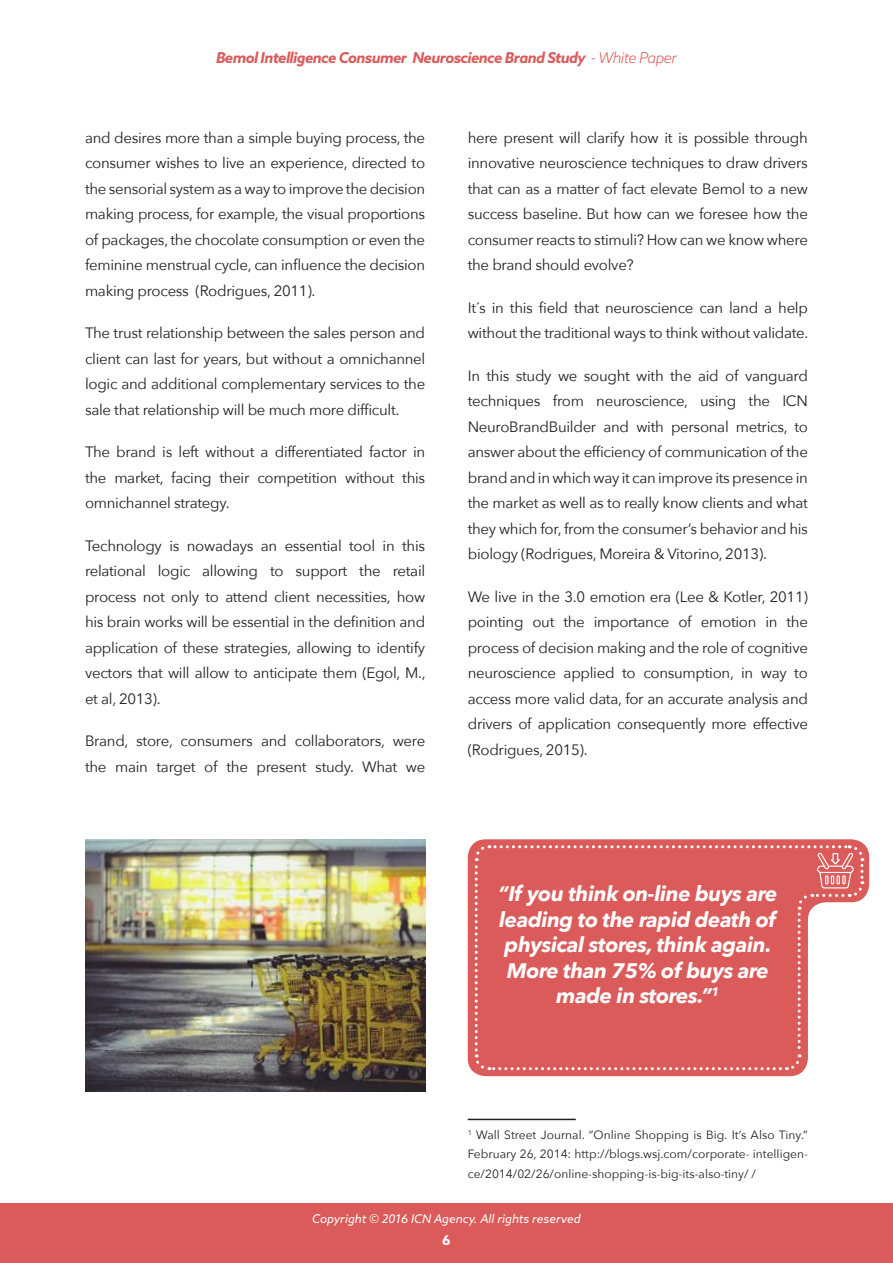
<style>
.page{position:relative;width:893px;height:1263px;background:#fff}
.page>*{position:absolute;margin:0;border:0;box-sizing:border-box;transform-origin:0 0}
.t1{font:italic 700 21px/25.5px "Avenir Next";letter-spacing:-.02em;color:#fff;text-align:center}
.t2{font:15px/25.5px "Avenir Next";letter-spacing:-.02em;color:#231f20;text-align:justify}
.t3{font:italic 700 15px "Azo Sans";letter-spacing:-.04em;color:#da5b5a}
.t4{font:700 13.5px "Azo Sans";color:#fff}
.t5{font:12px/19.5px "Avenir Next";color:#231f20;text-align:justify}
.t6{font:italic 12px "Azo Sans";color:#fff}
.s1{font-weight:300}
</style>
<div class="page">
<div style="left:0;top:1203px;width:893px;height:60px;background:#da5b5a"></div>
<svg style="left:468px;top:839px;width:401px;height:237px;fill:#da5b5a"></svg>
<svg style="left:473px;top:843px;width:392px;height:229px;background:#de6f6e"></svg>
<img style="left:85px;top:839px;width:340px;height:252px">
<hr style="left:468px;top:1119px;width:108px;height:1px;background:#231f20">
<p class="t3" style="left:216px;top:48px;width:462px">Bemol Intelligence Consumer Neuroscience Brand Study <span class="s1">- White Paper</span></p>
<p class="t2" style="left:85px;top:124px;width:342px">and desires more than a simple buying process, the consumer wishes to live an experience, directed to the sensorial system as a way to improve the decision making process, for example, the visual proportions of packages, the chocolate consumption or even the feminine menstrual cycle, can influence the decision making process (Rodrigues, 2011).</p>
<p class="t2" style="left:85px;top:319px;width:342px">The trust relationship between the sales person and client can last for years, but without a omnichannel logic and additional complementary services to the sale that relationship will be much more difficult.</p>
<p class="t2" style="left:85px;top:438px;width:342px">The brand is left without a differentiated factor in the market, facing their competition without this omnichannel strategy.</p>
<p class="t2" style="left:85px;top:532px;width:342px">Technology is nowadays an essential tool in this relational logic allowing to support the retail process not only to attend client necessities, how his brain works will be essential in the definition and application of these strategies, allowing to identify vectors that will allow to anticipate them (Egol, M., et al, 2013).</p>
<p class="t2" style="left:85px;top:727px;width:342px">Brand, store, consumers and collaborators, were the main target of the present study. What we</p>
<p class="t2" style="left:468px;top:124px;width:342px">here present will clarify how it is possible through innovative neuroscience techniques to draw drivers that can as a matter of fact elevate Bemol to a new success baseline. But how can we foresee how the consumer reacts to stimuli? How can we know where the brand should evolve?</p>
<p class="t2" style="left:468px;top:294px;width:342px">It´s in this field that neuroscience can land a help without the traditional ways to think without validate.</p>
<p class="t2" style="left:468px;top:362px;width:342px">In this study we sought with the aid of vanguard techniques from neuroscience, using the ICN NeuroBrandBuilder and with personal metrics, to answer about the efficiency of communication of the brand and in which way it can improve its presence in the market as well as to really know clients and what they which for, from the consumer’s behavior and his biology (Rodrigues, Moreira &amp; Vitorino, 2013).</p>
<p class="t2" style="left:468px;top:583px;width:342px">We live in the 3.0 emotion era (Lee &amp; Kotler, 2011) pointing out the importance of emotion in the process of decision making and the role of cognitive neuroscience applied to consumption, in way to access more valid data, for an accurate analysis and drivers of application consequently more effective (Rodrigues, 2015).</p>
<h1 class="t1" style="left:498px;top:881px;width:281px">“If you think on-line buys are leading to the rapid death of physical stores, think again.<br>More than 75% of buys are made in stores.”<sup>1</sup></h1>
<p class="t5" style="left:468px;top:1124px;width:342px"><sup>1</sup> Wall Street Journal. “Online Shopping is Big. It’s Also Tiny.” February 26, 2014: http://blogs.wsj.com/corporate- intelligen&shy;ce/2014/02/26/online-shopping-is-big-its-also-tiny/ /</p>
<p class="t6" style="left:312px;top:1211px;width:270px">Copyright © 2016 ICN Agency. All rights reserved</p>
<p class="t4" style="left:442px;top:1231px;width:10px">6</p>
</div>
